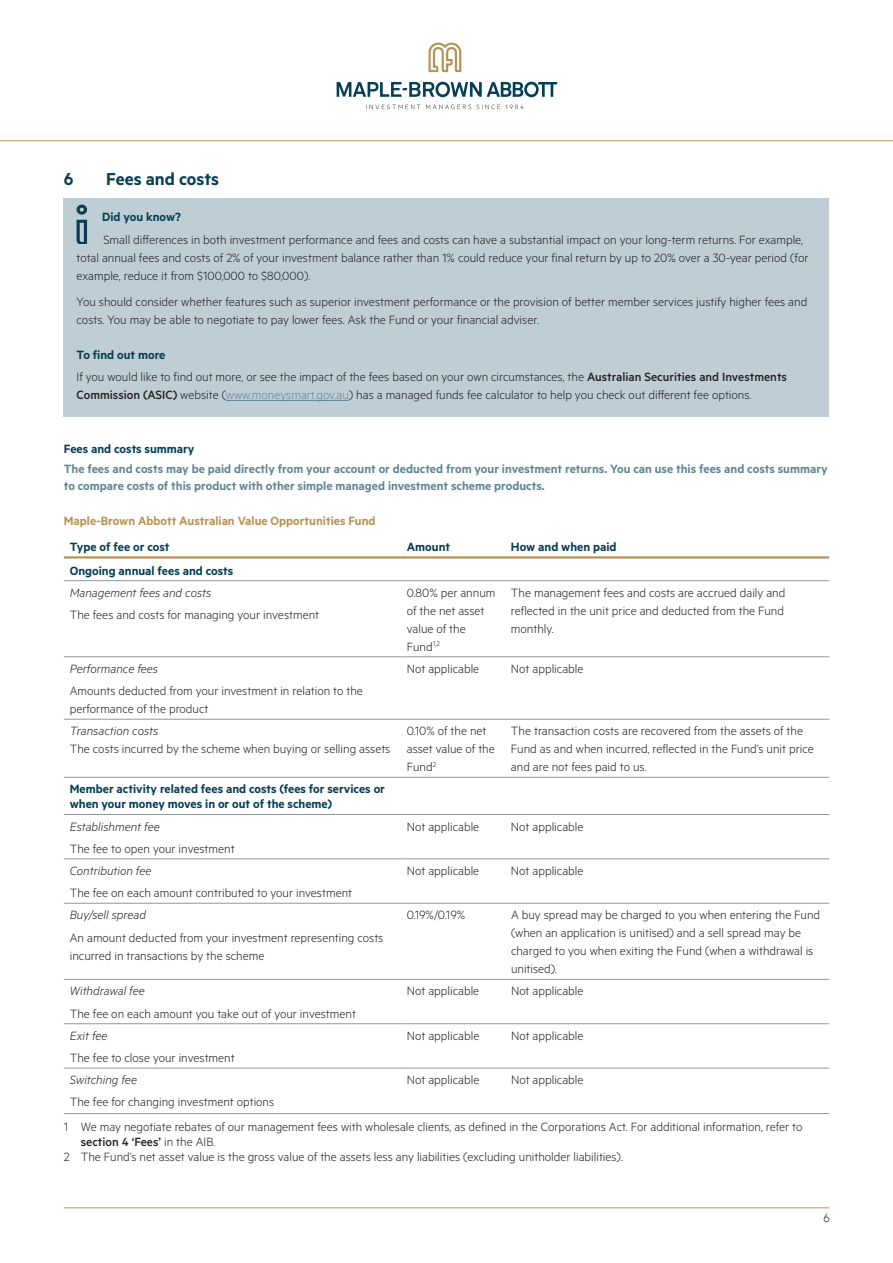
<style>
.page{position:relative;width:893px;height:1263px;background:#fff}
.page>*{position:absolute;margin:0;border:0;box-sizing:border-box;transform-origin:0 0}
.t1{font:600 19.5px "Metric";color:#063e54}
.t2{font:300 13.5px/18px "Metric";color:#231f20}
.t3{font:600 13.5px/16.5px "Metric";color:#5f8795}
.t4{font:600 13.5px/15px "Metric";color:#063e54}
.t5{font:italic 300 13.5px "Metric";color:#231f20}
.t6{font:600 13.5px "Metric";color:#b79257}
.t7{font:500 13.5px "Metric";color:#231f20}
.s1{font-weight:600;color:#063e54}
.s2{font-weight:500}
.s3{color:#5f8795}
.s4{font-weight:300}
</style>
<div class="page">
<hr style="left:64px;top:1207px;width:765px;height:1px;background:#b79257">
<hr style="left:0;top:140px;width:893px;height:1px;background:#b79257">
<svg style="left:337px;top:82px;width:220px;height:15px"></svg>
<svg style="left:366px;top:105px;width:158px;height:4px"></svg>
<svg style="left:428px;top:43px;width:33px;height:29px"></svg>
<div style="left:64px;top:199px;width:765px;height:218px;background:#bfced4"></div>
<hr style="left:226px;top:400px;width:123px;height:1px;background:#5f8795">
<svg style="left:77px;top:205px;width:10px;height:39px"></svg>
<hr style="left:64px;top:556px;width:337px;height:2px;background:#b79257">
<hr style="left:401px;top:556px;width:104px;height:2px;background:#b79257">
<hr style="left:505px;top:556px;width:324px;height:2px;background:#b79257">
<hr style="left:64px;top:580px;width:337px;height:1px;background:#939698">
<hr style="left:401px;top:580px;width:104px;height:1px;background:#939698">
<hr style="left:505px;top:580px;width:324px;height:1px;background:#939698">
<hr style="left:64px;top:656px;width:337px;height:1px;background:#939698">
<hr style="left:401px;top:656px;width:104px;height:1px;background:#939698">
<hr style="left:505px;top:656px;width:324px;height:1px;background:#939698">
<hr style="left:64px;top:719px;width:337px;height:1px;background:#939698">
<hr style="left:401px;top:719px;width:104px;height:1px;background:#939698">
<hr style="left:505px;top:719px;width:324px;height:1px;background:#939698">
<hr style="left:64px;top:777px;width:337px;height:1px;background:#939698">
<hr style="left:401px;top:777px;width:104px;height:1px;background:#939698">
<hr style="left:505px;top:777px;width:324px;height:1px;background:#939698">
<hr style="left:64px;top:814px;width:337px;height:1px;background:#939698">
<hr style="left:401px;top:814px;width:104px;height:1px;background:#939698">
<hr style="left:505px;top:814px;width:324px;height:1px;background:#939698">
<hr style="left:64px;top:858px;width:337px;height:1px;background:#939698">
<hr style="left:401px;top:858px;width:104px;height:1px;background:#939698">
<hr style="left:505px;top:858px;width:324px;height:1px;background:#939698">
<hr style="left:64px;top:903px;width:337px;height:1px;background:#939698">
<hr style="left:401px;top:903px;width:104px;height:1px;background:#939698">
<hr style="left:505px;top:903px;width:324px;height:1px;background:#939698">
<hr style="left:64px;top:979px;width:337px;height:1px;background:#939698">
<hr style="left:401px;top:979px;width:104px;height:1px;background:#939698">
<hr style="left:505px;top:979px;width:324px;height:1px;background:#939698">
<hr style="left:64px;top:1023px;width:337px;height:1px;background:#939698">
<hr style="left:401px;top:1023px;width:104px;height:1px;background:#939698">
<hr style="left:505px;top:1023px;width:324px;height:1px;background:#939698">
<hr style="left:64px;top:1068px;width:337px;height:1px;background:#939698">
<hr style="left:401px;top:1068px;width:104px;height:1px;background:#939698">
<hr style="left:505px;top:1068px;width:324px;height:1px;background:#939698">
<hr style="left:64px;top:1113px;width:337px;height:1px;background:#939698">
<hr style="left:401px;top:1113px;width:104px;height:1px;background:#939698">
<hr style="left:505px;top:1113px;width:324px;height:1px;background:#939698">
<h1 class="t1" style="left:64px;top:167px;width:11px">6</h1>
<h1 class="t1" style="left:106px;top:167px;width:114px">Fees and costs</h1>
<p class="t4" style="left:102px;top:209px;width:80px">Did you know?</p>
<p class="t2" style="left:77px;top:230px;width:733px;text-indent:27px">Small differences in both investment performance and fees and costs can have a substantial impact on your long-term returns. For example, total annual fees and costs of 2% of your investment balance rather than 1% could reduce your final return by up to 20% over a 30-year period (for example, reduce it from $100,000 to $80,000).</p>
<p class="t2" style="left:77px;top:292px;width:732px">You should consider whether features such as superior investment performance or the provision of better member services justify higher fees and costs. You may be able to negotiate to pay lower fees. Ask the Fund or your financial adviser.</p>
<p class="t2" style="left:77px;top:343px;width:712px;line-height:22.2px"><span class="s1">To find out more<br></span>If you would like to find out more, or see the impact of the fees based on your own circumstances, the <span class="s2">Australian Securities and Investments</span></p>
<p class="t2" style="left:77px;top:386px;width:676px"><span class="s2">Commission (ASIC)</span> website (<span class="s3">www.moneysmart.gov.au</span>) has a managed funds fee calculator to help you check out different fee options.</p>
<p class="t4" style="left:64px;top:441px;width:132px">Fees and costs summary</p>
<p class="t3" style="left:64px;top:461px;width:765px">The fees and costs may be paid directly from your account or deducted from your investment returns. You can use this fees and costs summary to compare costs of this product with other simple managed investment scheme products.</p>
<p class="t6" style="left:64px;top:513px;width:313px">Maple-Brown Abbott Australian Value Opportunities Fund</p>
<p class="t4" style="left:70px;top:539px;width:101px">Type of fee or cost</p>
<p class="t4" style="left:407px;top:539px;width:45px">Amount</p>
<p class="t4" style="left:511px;top:539px;width:107px">How and when paid</p>
<p class="t4" style="left:70px;top:563px;width:165px">Ongoing annual fees and costs</p>
<p class="t5" style="left:70px;top:585px;width:143px">Management fees and costs</p>
<p class="t2" style="left:70px;top:605px;width:251px">The fees and costs for managing your investment</p>
<p class="t2" style="left:407px;top:583px;width:90px">0.80% per annum of the net asset value of the<br>Fund<sup>1,2</sup></p>
<p class="t2" style="left:511px;top:583px;width:276px;text-align:justify">The management fees and costs are accrued daily and reflected in the unit price and deducted from the Fund monthly.</p>
<p class="t5" style="left:70px;top:661px;width:90px">Performance fees</p>
<p class="t2" style="left:70px;top:681px;width:295px">Amounts deducted from your investment in relation to the performance of the product</p>
<p class="t2" style="left:407px;top:659px;width:74px">Not applicable</p>
<p class="t2" style="left:511px;top:659px;width:74px">Not applicable</p>
<p class="t5" style="left:70px;top:723px;width:90px">Transaction costs</p>
<p class="t2" style="left:70px;top:739px;width:322px">The costs incurred by the scheme when buying or selling assets</p>
<p class="t2" style="left:407px;top:721px;width:89px">0.10% of the net asset value of the<br>Fund<sup>2</sup></p>
<p class="t2" style="left:511px;top:721px;width:304px">The transaction costs are recovered from the assets of the<br>Fund as and when incurred, reflected in the Fund’s unit price and are not fees paid to us.</p>
<p class="t4" style="left:70px;top:781px;width:317px">Member activity related fees and costs (fees for services or when your money moves in or out of the scheme)</p>
<p class="t5" style="left:70px;top:818px;width:91px">Establishment fee</p>
<p class="t2" style="left:70px;top:839px;width:166px">The fee to open your investment</p>
<p class="t2" style="left:407px;top:817px;width:74px">Not applicable</p>
<p class="t2" style="left:511px;top:817px;width:74px">Not applicable</p>
<p class="t5" style="left:70px;top:863px;width:83px">Contribution fee</p>
<p class="t2" style="left:70px;top:883px;width:284px">The fee on each amount contributed to your investment</p>
<p class="t2" style="left:407px;top:861px;width:74px">Not applicable</p>
<p class="t2" style="left:511px;top:861px;width:74px">Not applicable</p>
<p class="t5" style="left:70px;top:907px;width:78px">Buy/sell spread</p>
<p class="t2" style="left:70px;top:928px;width:315px">An amount deducted from your investment representing costs incurred in transactions by the scheme</p>
<p class="t2" style="left:407px;top:905px;width:60px">0.19%/0.19%</p>
<p class="t2" style="left:511px;top:905px;width:311px">A buy spread may be charged to you when entering the Fund (when an application is unitised) and a sell spread may be charged to you when exiting the Fund (when a withdrawal is unitised).</p>
<p class="t5" style="left:70px;top:983px;width:76px">Withdrawal fee</p>
<p class="t2" style="left:70px;top:1004px;width:288px">The fee on each amount you take out of your investment</p>
<p class="t2" style="left:407px;top:982px;width:74px">Not applicable</p>
<p class="t2" style="left:511px;top:982px;width:74px">Not applicable</p>
<p class="t5" style="left:70px;top:1028px;width:39px">Exit fee</p>
<p class="t2" style="left:70px;top:1048px;width:166px">The fee to close your investment</p>
<p class="t2" style="left:407px;top:1026px;width:74px">Not applicable</p>
<p class="t2" style="left:511px;top:1026px;width:74px">Not applicable</p>
<p class="t5" style="left:70px;top:1072px;width:69px">Switching fee</p>
<p class="t2" style="left:70px;top:1093px;width:206px">The fee for changing investment options</p>
<p class="t2" style="left:407px;top:1070px;width:74px">Not applicable</p>
<p class="t2" style="left:511px;top:1070px;width:74px">Not applicable</p>
<p class="t2" style="left:64px;top:1117px;width:740px">1 We may negotiate rebates of our management fees with wholesale clients, as defined in the Corporations Act. For additional information, refer to</p>
<p class="t7" style="left:81px;top:1134px;width:136px">section 4 ‘Fees’ <span class="s4">in the AIB.</span></p>
<p class="t2" style="left:64px;top:1147px;width:561px">2 The Fund’s net asset value is the gross value of the assets less any liabilities (excluding unitholder liabilities).</p>
<p class="t2" style="left:823px;top:1208px;width:8px">6</p>
</div>
